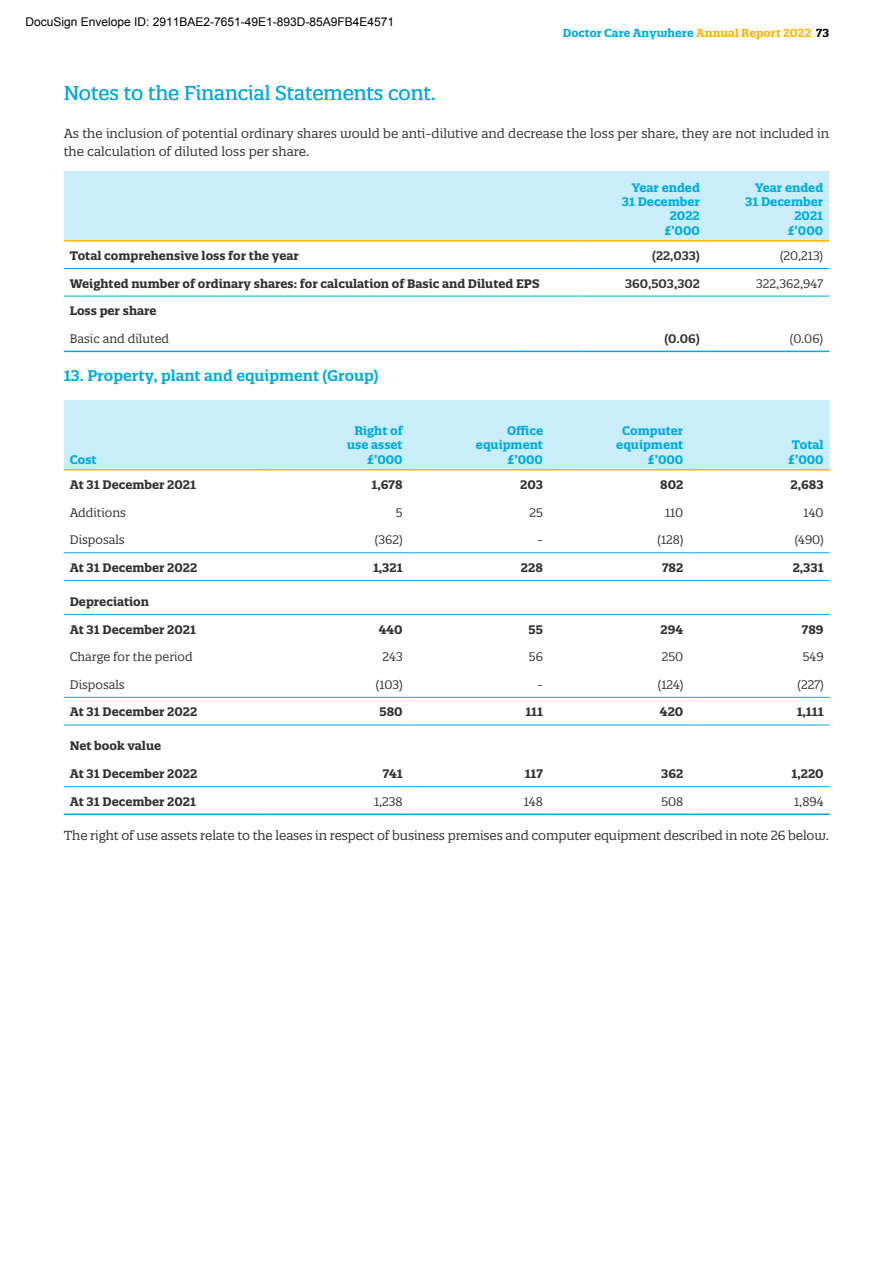
<style>
.page{position:relative;width:893px;height:1263px;background:#fff}
.page>*{position:absolute;margin:0;border:0;box-sizing:border-box;transform-origin:0 0}
.t1{font:19.5px "Quatro Slab";color:#00aae4}
.t2{font:600 15px "Quatro Slab";color:#00aae4}
.t3{font:12.75px/18px "Quatro Slab";color:#333030}
.t4{font:700 12px "Quatro Slab";color:#333030}
.t5{font:12px "Quatro Slab";color:#333030}
.t6{font:700 12px/14.4px "Quatro Slab";color:#00aae4;text-align:right}
.t7{font:12px "Arial";color:#000}
.t8{font:600 12px "Quatro Slab";color:#333030}
.t9{font:700 11.25px "Quatro Slab";letter-spacing:.01em;color:#00aae4}
.s1{color:#ffb500}
.s2{color:#000}
</style>
<div class="page">
<div style="left:64px;top:171px;width:765px;height:69px;background:#c9eefa"></div>
<svg style="left:64px;top:267px;width:765px;height:84px"></svg>
<hr style="left:64px;top:351px;width:459px;height:1px;background:#00aae4">
<hr style="left:523px;top:351px;width:60px;height:1px;background:#00aae4">
<hr style="left:583px;top:351px;width:123px;height:1px;background:#00aae4">
<hr style="left:706px;top:351px;width:123px;height:1px;background:#00aae4">
<hr style="left:64px;top:268px;width:459px;height:1px;background:#00aae4">
<hr style="left:523px;top:268px;width:60px;height:1px;background:#00aae4">
<hr style="left:583px;top:268px;width:123px;height:1px;background:#00aae4">
<hr style="left:706px;top:268px;width:123px;height:1px;background:#00aae4">
<hr style="left:64px;top:296px;width:459px;height:1px;background:#00aae4">
<hr style="left:523px;top:296px;width:60px;height:1px;background:#00aae4">
<hr style="left:583px;top:296px;width:123px;height:1px;background:#00aae4">
<hr style="left:706px;top:296px;width:123px;height:1px;background:#00aae4">
<hr style="left:64px;top:240px;width:459px;height:2px;background:#ffb500">
<hr style="left:523px;top:240px;width:60px;height:2px;background:#ffb500">
<hr style="left:583px;top:240px;width:123px;height:2px;background:#ffb500">
<hr style="left:706px;top:240px;width:123px;height:2px;background:#ffb500">
<div style="left:64px;top:400px;width:766px;height:69px;background:#c9eefa"></div>
<svg style="left:64px;top:553px;width:766px;height:235px"></svg>
<hr style="left:64px;top:552px;width:204px;height:1px;background:#00aae4">
<hr style="left:64px;top:614px;width:204px;height:1px;background:#00aae4">
<hr style="left:268px;top:614px;width:141px;height:1px;background:#00aae4">
<hr style="left:409px;top:614px;width:140px;height:1px;background:#00aae4">
<hr style="left:549px;top:614px;width:140px;height:1px;background:#00aae4">
<hr style="left:689px;top:614px;width:141px;height:1px;background:#00aae4">
<hr style="left:64px;top:697px;width:204px;height:1px;background:#00aae4">
<hr style="left:64px;top:469px;width:204px;height:2px;background:#ffb500">
<hr style="left:268px;top:469px;width:141px;height:2px;background:#ffb500">
<hr style="left:409px;top:469px;width:140px;height:2px;background:#ffb500">
<hr style="left:549px;top:469px;width:140px;height:2px;background:#ffb500">
<hr style="left:689px;top:469px;width:141px;height:2px;background:#ffb500">
<hr style="left:268px;top:552px;width:141px;height:1px;background:#00aae4">
<hr style="left:409px;top:552px;width:140px;height:1px;background:#00aae4">
<hr style="left:549px;top:552px;width:140px;height:1px;background:#00aae4">
<hr style="left:689px;top:552px;width:141px;height:1px;background:#00aae4">
<hr style="left:268px;top:697px;width:141px;height:1px;background:#00aae4">
<hr style="left:409px;top:697px;width:140px;height:1px;background:#00aae4">
<hr style="left:549px;top:697px;width:140px;height:1px;background:#00aae4">
<hr style="left:689px;top:697px;width:141px;height:1px;background:#00aae4">
<hr style="left:64px;top:580px;width:204px;height:1px;background:#00aae4">
<hr style="left:268px;top:580px;width:141px;height:1px;background:#00aae4">
<hr style="left:409px;top:580px;width:140px;height:1px;background:#00aae4">
<hr style="left:549px;top:580px;width:140px;height:1px;background:#00aae4">
<hr style="left:689px;top:580px;width:141px;height:1px;background:#00aae4">
<hr style="left:64px;top:725px;width:204px;height:1px;background:#00aae4">
<hr style="left:268px;top:725px;width:141px;height:1px;background:#00aae4">
<hr style="left:409px;top:725px;width:140px;height:1px;background:#00aae4">
<hr style="left:549px;top:725px;width:140px;height:1px;background:#00aae4">
<hr style="left:689px;top:725px;width:141px;height:1px;background:#00aae4">
<hr style="left:64px;top:786px;width:204px;height:1px;background:#00aae4">
<hr style="left:268px;top:786px;width:141px;height:1px;background:#00aae4">
<hr style="left:409px;top:786px;width:140px;height:1px;background:#00aae4">
<hr style="left:549px;top:786px;width:140px;height:1px;background:#00aae4">
<hr style="left:689px;top:786px;width:141px;height:1px;background:#00aae4">
<hr style="left:64px;top:813px;width:204px;height:2px;background:#00aae4">
<hr style="left:268px;top:813px;width:141px;height:2px;background:#00aae4">
<hr style="left:409px;top:813px;width:140px;height:2px;background:#00aae4">
<hr style="left:549px;top:813px;width:140px;height:2px;background:#00aae4">
<hr style="left:689px;top:813px;width:141px;height:2px;background:#00aae4">
<p class="t7" style="left:26px;top:15px;width:370px">DocuSign Envelope ID: 2911BAE2-7651-49E1-893D-85A9FB4E4571</p>
<h1 class="t1" style="left:64px;top:81px;width:374px">Notes to the Financial Statements cont.</h1>
<p class="t9" style="left:563px;top:25px;width:268px">Doctor Care Anywhere <span class="s1">Annual Report 2022</span> <span class="s2">73</span></p>
<p class="t3" style="left:64px;top:125px;width:767px">As the inclusion of potential ordinary shares would be anti-dilutive and decrease the loss per share, they are not included in the calculation of diluted loss per share.</p>
<p class="t6" style="left:622px;top:180px;width:79px">Year ended<br>31 December<br>2022<br>£’000</p>
<p class="t6" style="left:745px;top:180px;width:79px">Year ended<br>31 December<br>2021<br>£’000</p>
<p class="t4" style="left:70px;top:248px;width:231px">Total comprehensive loss for the year</p>
<p class="t8" style="left:652px;top:248px;width:49px">(22,033)</p>
<p class="t5" style="left:780px;top:248px;width:45px">(20,213)</p>
<p class="t4" style="left:70px;top:276px;width:471px">Weighted number of ordinary shares: for calculation of Basic and Diluted EPS</p>
<p class="t8" style="left:625px;top:276px;width:76px">360,503,302</p>
<p class="t5" style="left:756px;top:276px;width:69px">322,362,947</p>
<p class="t4" style="left:70px;top:303px;width:88px">Loss per share</p>
<p class="t5" style="left:70px;top:331px;width:101px">Basic and diluted</p>
<p class="t8" style="left:664px;top:331px;width:37px">(0.06)</p>
<p class="t5" style="left:790px;top:331px;width:35px">(0.06)</p>
<p class="t2" style="left:64px;top:366px;width:316px">13. Property, plant and equipment (Group)</p>
<p class="t6" style="left:70px;top:452px;width:28px">Cost</p>
<p class="t6" style="left:347px;top:423px;width:57px">Right of use asset £’000</p>
<p class="t6" style="left:476px;top:423px;width:69px">Office equipment £’000</p>
<p class="t6" style="left:616px;top:423px;width:69px">Computer equipment £’000</p>
<p class="t6" style="left:788px;top:438px;width:37px;text-align:center">Total £’000</p>
<p class="t4" style="left:70px;top:477px;width:128px">At 31 December 2021</p>
<p class="t4" style="left:372px;top:477px;width:33px">1,678</p>
<p class="t4" style="left:520px;top:477px;width:24px">203</p>
<p class="t4" style="left:660px;top:477px;width:25px">802</p>
<p class="t4" style="left:790px;top:477px;width:35px">2,683</p>
<p class="t5" style="left:70px;top:505px;width:58px">Additions</p>
<p class="t5" style="left:396px;top:505px;width:8px">5</p>
<p class="t5" style="left:530px;top:505px;width:15px">25</p>
<p class="t5" style="left:665px;top:505px;width:20px">110</p>
<p class="t5" style="left:804px;top:505px;width:22px">140</p>
<p class="t5" style="left:70px;top:532px;width:56px">Disposals</p>
<p class="t5" style="left:375px;top:532px;width:29px">(362)</p>
<p class="t5" style="left:537px;top:532px;width:7px">-</p>
<p class="t5" style="left:658px;top:532px;width:27px">(128)</p>
<p class="t5" style="left:795px;top:532px;width:30px">(490)</p>
<p class="t4" style="left:70px;top:560px;width:129px">At 31 December 2022</p>
<p class="t4" style="left:373px;top:560px;width:31px">1,321</p>
<p class="t4" style="left:521px;top:560px;width:24px">228</p>
<p class="t4" style="left:662px;top:560px;width:23px">782</p>
<p class="t4" style="left:793px;top:560px;width:33px">2,331</p>
<p class="t4" style="left:70px;top:594px;width:81px">Depreciation</p>
<p class="t4" style="left:70px;top:621px;width:128px">At 31 December 2021</p>
<p class="t4" style="left:379px;top:621px;width:26px">440</p>
<p class="t4" style="left:529px;top:621px;width:16px">55</p>
<p class="t4" style="left:661px;top:621px;width:24px">294</p>
<p class="t4" style="left:802px;top:621px;width:23px">789</p>
<p class="t5" style="left:70px;top:649px;width:124px">Charge for the period</p>
<p class="t5" style="left:382px;top:649px;width:22px">243</p>
<p class="t5" style="left:529px;top:649px;width:16px">56</p>
<p class="t5" style="left:662px;top:649px;width:23px">250</p>
<p class="t5" style="left:803px;top:649px;width:23px">549</p>
<p class="t5" style="left:70px;top:677px;width:56px">Disposals</p>
<p class="t5" style="left:376px;top:677px;width:28px">(103)</p>
<p class="t5" style="left:537px;top:677px;width:7px">-</p>
<p class="t5" style="left:658px;top:677px;width:27px">(124)</p>
<p class="t5" style="left:797px;top:677px;width:28px">(227)</p>
<p class="t4" style="left:70px;top:704px;width:129px">At 31 December 2022</p>
<p class="t4" style="left:379px;top:704px;width:25px">580</p>
<p class="t4" style="left:525px;top:704px;width:19px">111</p>
<p class="t4" style="left:660px;top:704px;width:25px">420</p>
<p class="t4" style="left:797px;top:704px;width:29px">1,111</p>
<p class="t4" style="left:70px;top:738px;width:93px">Net book value</p>
<p class="t4" style="left:70px;top:766px;width:129px">At 31 December 2022</p>
<p class="t4" style="left:383px;top:766px;width:22px">741</p>
<p class="t4" style="left:525px;top:766px;width:20px">117</p>
<p class="t4" style="left:661px;top:766px;width:24px">362</p>
<p class="t4" style="left:791px;top:766px;width:34px">1,220</p>
<p class="t4" style="left:70px;top:794px;width:128px">At 31 December 2021</p>
<p class="t5" style="left:374px;top:794px;width:30px">1,238</p>
<p class="t5" style="left:524px;top:794px;width:21px">148</p>
<p class="t5" style="left:661px;top:794px;width:24px">508</p>
<p class="t5" style="left:794px;top:794px;width:31px">1,894</p>
<p class="t3" style="left:64px;top:826px;width:767px">The right of use assets relate to the leases in respect of business premises and computer equipment described in note 26 below.</p>
</div>
